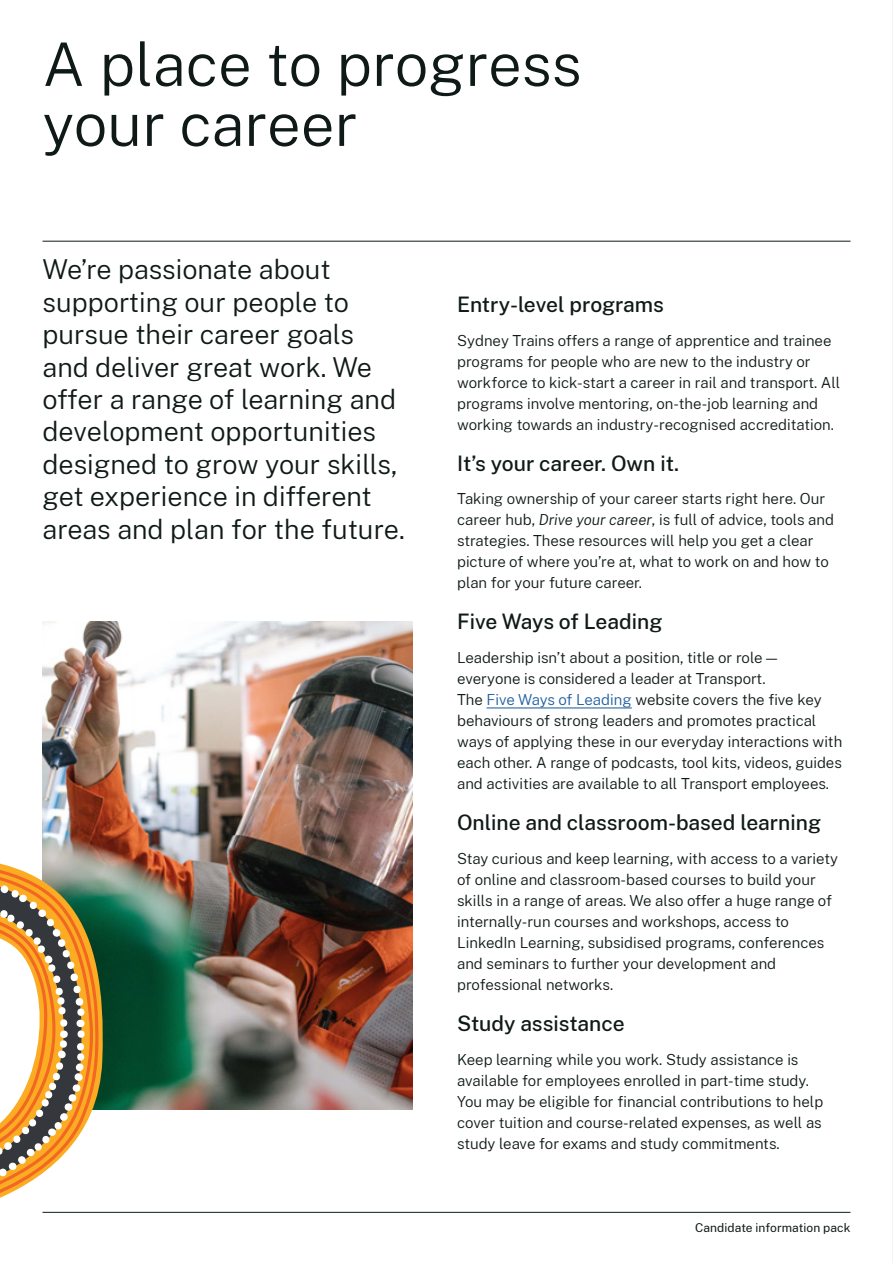
<style>
.page{position:relative;width:893px;height:1263px;background:#fff}
.page>*{position:absolute;margin:0;border:0;box-sizing:border-box;transform-origin:0 0}
.Heading_1__H1{font:300 60px/60px "Public Sans NSW";color:#0f1a18}
.Intro_Copy{font:300 27px/32.4px "Public Sans NSW";color:#0f1a18}
.Heading_3__H3{font:500 21px "Public Sans NSW";color:#0f1a18}
.Body{font:300 15px/21px "Public Sans NSW";color:#0f1a18}
.t1{font:12px "Public Sans NSW";letter-spacing:.005em;color:#0f1a18}
.s1{font-style:italic}
.s2{color:#215e9e}
</style>
<div class="page">
<hr style="left:892px;top:0;width:1px;height:1263px;background:#eef6fc">
<hr style="left:43px;top:241px;width:807px;height:1px;background:#0f1a18">
<img style="left:43px;top:622px;width:369px;height:488px">
<svg style="left:0;top:851px;width:103px;height:362px"></svg>
<hr style="left:487px;top:707px;width:145px;height:1px;background:#215e9e">
<hr style="left:43px;top:1212px;width:807px;height:1px;background:#0f1a18">
<h1 class="Heading_1__H1" style="left:43px;top:30px;width:541px">A place to progress your career</h1>
<p class="Intro_Copy" style="left:43px;top:252px;width:364px">We’re passionate about supporting our people to pursue their career goals and deliver great work. We offer a range of learning and development opportunities designed to grow your skills, get experience in different areas and plan for the future.</p>
<h3 class="Heading_3__H3" style="left:457px;top:289px;width:208px">Entry-level programs</h3>
<p class="Body" style="left:457px;top:329px;width:384px">Sydney Trains offers a range of apprentice and trainee programs for people who are new to the industry or workforce to kick-start a career in rail and transport. All programs involve mentoring, on-the-job learning and working towards an industry-recognised accreditation.</p>
<h3 class="Heading_3__H3" style="left:457px;top:447px;width:223px">It’s your career. Own it.</h3>
<p class="Body" style="left:457px;top:487px;width:378px">Taking ownership of your career starts right here. Our career hub, <span class="s1">Drive your career</span>, is full of advice, tools and strategies. These resources will help you get a clear picture of where you’re at, what to work on and how to plan for your future career.</p>
<h3 class="Heading_3__H3" style="left:457px;top:606px;width:207px">Five Ways of Leading</h3>
<p class="Body" style="left:457px;top:646px;width:387px">Leadership isn’t about a position, title or role — everyone is considered a leader at Transport.<br>The <span class="s2">Five Ways of Leading</span> website covers the five key behaviours of strong leaders and promotes practical ways of applying these in our everyday interactions with each other. A range of podcasts, tool kits, videos, guides and activities are available to all Transport employees.</p>
<h3 class="Heading_3__H3" style="left:457px;top:807px;width:366px">Online and classroom-based learning</h3>
<p class="Body" style="left:457px;top:847px;width:382px">Stay curious and keep learning, with access to a variety of online and classroom-based courses to build your skills in a range of areas. We also offer a huge range of internally-run courses and workshops, access to LinkedIn Learning, subsidised programs, conferences and seminars to further your development and professional networks.</p>
<h3 class="Heading_3__H3" style="left:457px;top:1008px;width:169px">Study assistance</h3>
<p class="Body" style="left:457px;top:1048px;width:368px">Keep learning while you work. Study assistance is available for employees enrolled in part-time study.<br>You may be eligible for financial contributions to help cover tuition and course-related expenses, as well as study leave for exams and study commitments.</p>
<p class="t1" style="left:695px;top:1219px;width:157px">Candidate information pack</p>
</div>
